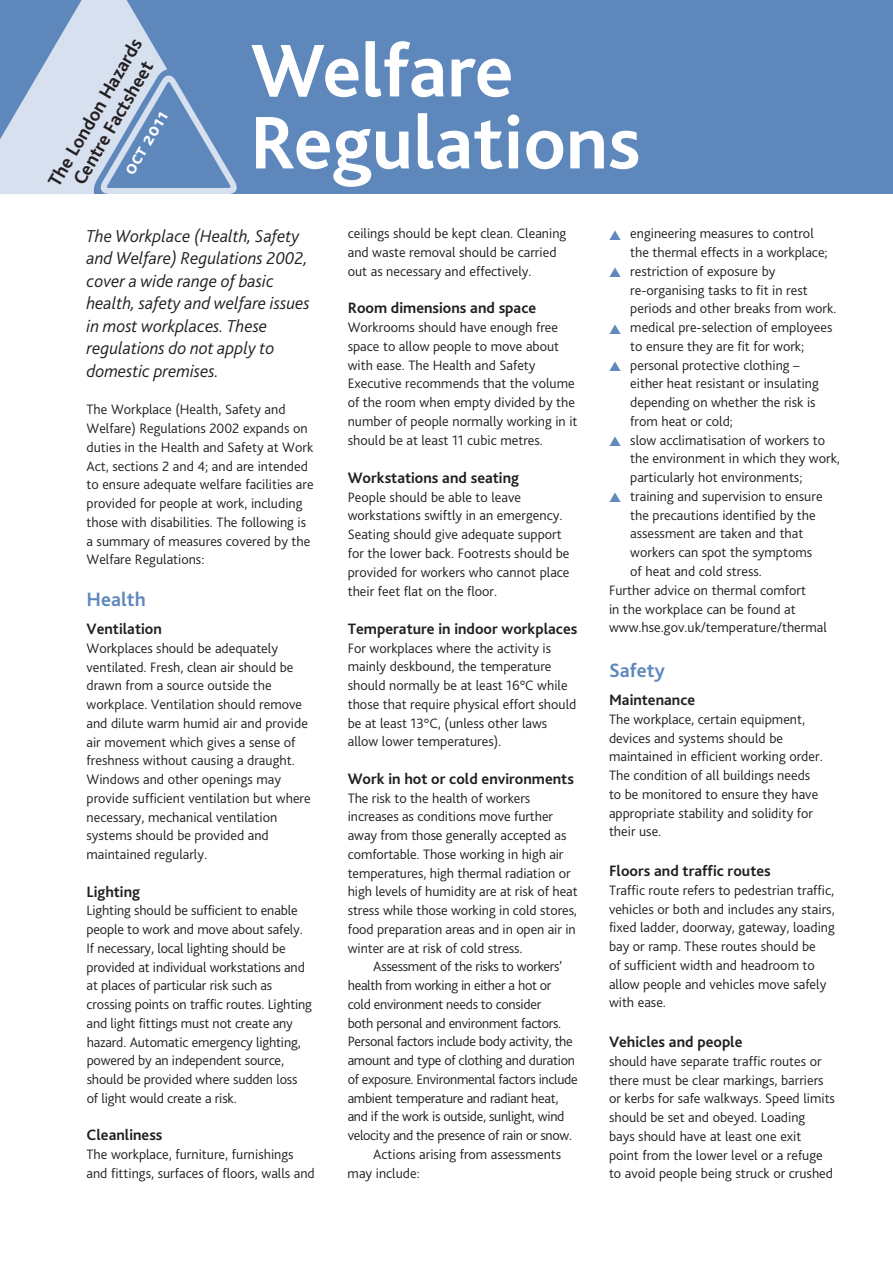
<style>
.page{position:relative;width:893px;height:1263px;background:#fff}
.page>*{position:absolute;margin:0;border:0;box-sizing:border-box;transform-origin:0 0}
.t1{font:700 78px/72px "Bliss";color:#fff}
.t2{font:700 20.25px "Bliss 2";color:#5f88bc}
.t3{font:700 19.5px/21px "Bliss";color:#231f20;text-align:center}
.t4{font:700 19.5px "Bliss Caps";color:#fff}
.t5{font:italic 300 18px/22.5px "Bliss 2";color:#231f20}
.t6{font:700 15.75px "Bliss 2";color:#231f20}
.t7{font:300 14.25px/18.8px "Bliss 2";color:#231f20}
.t8{font:300 14.25px "Bliss 2";letter-spacing:-.02em;color:#231f20}
.s1{color:#5f88bc}
</style>
<div class="page">
<div style="left:0;top:0;width:893px;height:194px;background:#5e87bc"></div>
<svg style="left:0;top:0;width:237px;height:194px"></svg>
<h3 class="t3" style="left:46px;top:180px;width:169px;rotate:-60deg">The London Hazards<br>Centre Factsheet</h3>
<h3 class="t4" style="left:122px;top:169px;width:73px;rotate:-60deg">oct 2011</h3>
<h1 class="t1" style="left:251px;top:42px;width:391px">Welfare<br>Regulations</h1>
<p class="t5" style="left:87px;top:226px;width:225px">The Workplace (Health, Safety and Welfare) Regulations 2002, cover a wide range of basic health, safety and welfare issues in most workplaces. These regulations do not apply to domestic premises.</p>
<p class="t7" style="left:87px;top:402px;width:229px">The Workplace (Health, Safety and Welfare) Regulations 2002 expands on duties in the Health and Safety at Work Act, sections 2 and 4; and are intended to ensure adequate welfare facilities are provided for people at work, including those with disabilities. The following is a summary of measures covered by the Welfare Regulations:</p>
<h2 class="t2" style="left:87px;top:591px;width:61px">Health</h2>
<p class="t6" style="left:87px;top:623px;width:77px">Ventilation</p>
<p class="t7" style="left:87px;top:640px;width:226px">Workplaces should be adequately ventilated. Fresh, clean air should be drawn from a source outside the workplace. Ventilation should remove and dilute warm humid air and provide air movement which gives a sense of freshness without causing a draught.<br>Windows and other openings may provide sufficient ventilation but where necessary, mechanical ventilation systems should be provided and maintained regularly.</p>
<p class="t6" style="left:87px;top:885px;width:55px">Lighting</p>
<p class="t7" style="left:87px;top:903px;width:227px">Lighting should be sufficient to enable people to work and move about safely.<br>If necessary, local lighting should be provided at individual workstations and at places of particular risk such as crossing points on traffic routes. Lighting and light fittings must not create any hazard. Automatic emergency lighting, powered by an independent source, should be provided where sudden loss of light would create a risk.</p>
<p class="t6" style="left:87px;top:1129px;width:78px">Cleanliness</p>
<p class="t7" style="left:87px;top:1146px;width:230px">The workplace, furniture, furnishings and fittings, surfaces of floors, walls and</p>
<p class="t7" style="left:348px;top:226px;width:220px">ceilings should be kept clean. Cleaning and waste removal should be carried out as necessary and effectively.</p>
<p class="t6" style="left:348px;top:302px;width:190px">Room dimensions and space</p>
<p class="t7" style="left:348px;top:319px;width:231px">Workrooms should have enough free space to allow people to move about with ease. The Health and Safety Executive recommends that the volume of the room when empty divided by the number of people normally working in it should be at least 11 cubic metres.</p>
<p class="t6" style="left:348px;top:472px;width:173px">Workstations and seating</p>
<p class="t7" style="left:348px;top:489px;width:223px">People should be able to leave workstations swiftly in an emergency.<br>Seating should give adequate support for the lower back. Footrests should be provided for workers who cannot place their feet flat on the floor.</p>
<p class="t6" style="left:348px;top:623px;width:231px">Temperature in indoor workplaces</p>
<p class="t7" style="left:348px;top:640px;width:230px">For workplaces where the activity is mainly deskbound, the temperature should normally be at least 16°C while those that require physical effort should be at least 13°C, (unless other laws allow lower temperatures).</p>
<p class="t6" style="left:348px;top:773px;width:228px">Work in hot or cold environments</p>
<p class="t7" style="left:348px;top:790px;width:231px">The risk to the health of workers increases as conditions move further away from those generally accepted as comfortable. Those working in high air temperatures, high thermal radiation or high levels of humidity are at risk of heat stress while those working in cold stores, food preparation areas and in open air in winter are at risk of cold stress.</p>
<p class="t8" style="left:373px;top:961px;width:191px">Assessment of the risks to workers’</p>
<p class="t8" style="left:348px;top:980px;width:205px">health from working in either a hot or</p>
<p class="t8" style="left:348px;top:999px;width:195px">cold environment needs to consider</p>
<p class="t8" style="left:348px;top:1017px;width:215px">both personal and environment factors.</p>
<p class="t8" style="left:348px;top:1036px;width:227px">Personal factors include body activity, the</p>
<p class="t8" style="left:348px;top:1055px;width:229px">amount and type of clothing and duration</p>
<p class="t8" style="left:348px;top:1074px;width:232px">of exposure. Environmental factors include</p>
<p class="t8" style="left:348px;top:1092px;width:212px">ambient temperature and radiant heat,</p>
<p class="t8" style="left:348px;top:1111px;width:218px">and if the work is outside, sunlight, wind</p>
<p class="t8" style="left:348px;top:1130px;width:226px">velocity and the presence of rain or snow.</p>
<p class="t7" style="left:373px;top:1146px;width:190px">Actions arising from assessments</p>
<p class="t7" style="left:348px;top:1165px;width:74px">may include:</p>
<p class="t7" style="left:630px;top:226px;width:199px;text-indent:-21px"><span class="s1">▲</span> engineering measures to control the thermal effects in a workplace;</p>
<p class="t7" style="left:630px;top:263px;width:208px;text-indent:-21px"><span class="s1">▲</span> restriction of exposure by re-organising tasks to fit in rest periods and other breaks from work.</p>
<p class="t7" style="left:609px;top:319px;width:225px;text-align:center"><span class="s1">▲</span> medical pre-selection of employees to ensure they are fit for work;</p>
<p class="t7" style="left:630px;top:357px;width:190px;text-indent:-21px"><span class="s1">▲</span> personal protective clothing – either heat resistant or insulating depending on whether the risk is from heat or cold;</p>
<p class="t7" style="left:630px;top:432px;width:211px;text-indent:-21px"><span class="s1">▲</span> slow acclimatisation of workers to the environment in which they work, particularly hot environments;</p>
<p class="t7" style="left:609px;top:488px;width:215px"><span class="s1">▲</span> training and supervision to ensure</p>
<p class="t7" style="left:630px;top:507px;width:187px">the precautions identified by the</p>
<p class="t7" style="left:630px;top:526px;width:175px">assessment are taken and that</p>
<p class="t7" style="left:630px;top:544px;width:183px">workers can spot the symptoms</p>
<p class="t7" style="left:630px;top:563px;width:133px">of heat and cold stress.</p>
<p class="t7" style="left:609px;top:582px;width:199px">Further advice on thermal comfort</p>
<p class="t7" style="left:609px;top:601px;width:188px">in the workplace can be found at</p>
<p class="t7" style="left:609px;top:619px;width:219px">www.hse.gov.uk/temperature/thermal</p>
<h2 class="t2" style="left:609px;top:662px;width:58px">Safety</h2>
<p class="t6" style="left:609px;top:694px;width:88px">Maintenance</p>
<p class="t7" style="left:609px;top:711px;width:215px">The workplace, certain equipment, devices and systems should be maintained in efficient working order.<br>The condition of all buildings needs to be monitored to ensure they have appropriate stability and solidity for their use.</p>
<p class="t6" style="left:609px;top:865px;width:163px">Floors and traffic routes</p>
<p class="t7" style="left:609px;top:882px;width:227px">Traffic route refers to pedestrian traffic, vehicles or both and includes any stairs, fixed ladder, doorway, gateway, loading bay or ramp. These routes should be<br>of sufficient width and headroom to allow people and vehicles move safely with ease.</p>
<p class="t6" style="left:609px;top:1036px;width:135px">Vehicles and people</p>
<p class="t7" style="left:609px;top:1053px;width:228px">should have separate traffic routes or there must be clear markings, barriers or kerbs for safe walkways. Speed limits should be set and obeyed. Loading<br>bays should have at least one exit<br>point from the lower level or a refuge to avoid people being struck or crushed</p>
</div>
